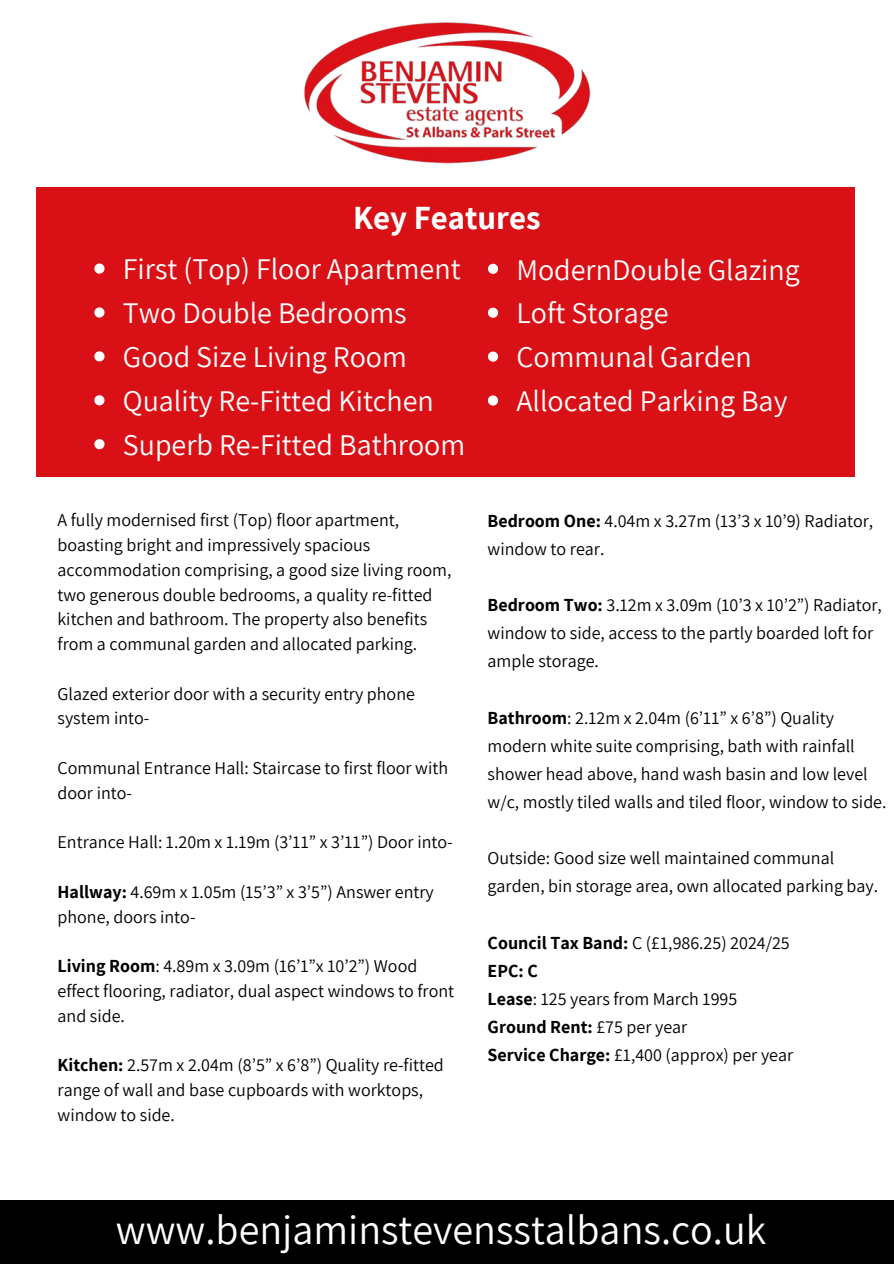
<style>
.page{position:relative;width:894px;height:1264px;background:#fff}
.page>*{position:absolute;margin:0;border:0;box-sizing:border-box;transform-origin:0 0}
.t1{font:42px "Assistant";color:#fff}
.t2{font:700 33px "Assistant";color:#fff}
.t3{font:30px "Assistant";color:#fff}
.t4{font:18px/24.8px "Assistant";color:#000}
.t5{font:700 18px "Assistant";color:#000}
.s1{font-weight:700}
.s2{font-weight:400}
</style>
<div class="page">
<div style="left:0;top:1199px;width:893px;height:64px;background:#000"></div>
<img style="left:304px;top:22px;width:287px;height:142px">
<div style="left:36px;top:187px;width:818px;height:290px;background:#d91016"></div>
<svg style="left:94px;top:263px;width:10px;height:11px"></svg>
<svg style="left:94px;top:307px;width:10px;height:10px"></svg>
<svg style="left:94px;top:351px;width:10px;height:10px"></svg>
<svg style="left:94px;top:395px;width:10px;height:10px"></svg>
<svg style="left:94px;top:439px;width:10px;height:10px"></svg>
<svg style="left:488px;top:264px;width:10px;height:10px"></svg>
<svg style="left:488px;top:308px;width:10px;height:10px"></svg>
<svg style="left:488px;top:351px;width:10px;height:11px"></svg>
<svg style="left:488px;top:395px;width:10px;height:10px"></svg>
<p class="t2" style="left:353px;top:195px;width:189px">Key Features</p>
<p class="t3" style="left:123px;top:249px;width:339px">First (Top) Floor Apartment</p>
<p class="t3" style="left:123px;top:292px;width:285px">Two Double Bedrooms</p>
<p class="t3" style="left:123px;top:336px;width:285px">Good Size Living Room</p>
<p class="t3" style="left:123px;top:380px;width:312px">Quality Re-Fitted Kitchen</p>
<p class="t3" style="left:123px;top:424px;width:344px">Superb Re-Fitted Bathroom</p>
<p class="t3" style="left:516px;top:249px;width:285px">ModernDouble Glazing</p>
<p class="t3" style="left:516px;top:293px;width:154px">Loft Storage</p>
<p class="t3" style="left:516px;top:337px;width:236px">Communal Garden</p>
<p class="t3" style="left:516px;top:380px;width:272px">Allocated Parking Bay</p>
<p class="t4" style="left:58px;top:507px;width:395px">A fully modernised first (Top) floor apartment, boasting bright and impressively spacious accommodation comprising, a good size living room, two generous double bedrooms, a quality re-fitted kitchen and bathroom. The property also benefits from a communal garden and allocated parking.</p>
<p class="t4" style="left:58px;top:680px;width:359px">Glazed exterior door with a security entry phone system into-</p>
<p class="t4" style="left:58px;top:755px;width:392px">Communal Entrance Hall: Staircase to first floor with door into-</p>
<p class="t4" style="left:58px;top:829px;width:396px">Entrance Hall: 1.20m x 1.19m (3’11” x 3’11”) Door into-</p>
<p class="t4" style="left:58px;top:878px;width:378px"><span class="s1">Hallway:</span> 4.69m x 1.05m (15’3” x 3’5”) Answer entry phone, doors into-</p>
<p class="t4" style="left:58px;top:953px;width:398px"><span class="s1">Living Room</span>: 4.89m x 3.09m (16’1”x 10’2”) Wood effect flooring, radiator, dual aspect windows to front and side.</p>
<p class="t4" style="left:58px;top:1052px;width:387px"><span class="s1">Kitchen:</span> 2.57m x 2.04m (8’5” x 6’8”) Quality re-fitted range of wall and base cupboards with worktops, window to side.</p>
<p class="t4" style="left:487px;top:506px;width:387px;line-height:28.2px"><span class="s1">Bedroom One:</span> 4.04m x 3.27m (13’3 x 10’9) Radiator, window to rear.</p>
<p class="t4" style="left:487px;top:590px;width:395px;line-height:28.2px"><span class="s1">Bedroom Two:</span> 3.12m x 3.09m (10’3 x 10’2”) Radiator, window to side, access to the partly boarded loft for ample storage.</p>
<p class="t4" style="left:487px;top:703px;width:400px;line-height:28.2px"><span class="s1">Bathroom</span>: 2.12m x 2.04m (6’11” x 6’8”) Quality modern white suite comprising, bath with rainfall shower head above, hand wash basin and low level w/c, mostly tiled walls and tiled floor, window to side.</p>
<p class="t4" style="left:487px;top:843px;width:392px;line-height:28.2px">Outside: Good size well maintained communal garden, bin storage area, own allocated parking bay.</p>
<p class="t4" style="left:487px;top:929px;width:303px"><span class="s1">Council Tax Band:</span> C (£1,986.25) 2024/25</p>
<p class="t5" style="left:487px;top:958px;width:52px">EPC: C</p>
<p class="t4" style="left:487px;top:986px;width:251px"><span class="s1">Lease</span>: 125 years from March 1995</p>
<p class="t5" style="left:487px;top:1014px;width:201px">Ground Rent: <span class="s2">£75 per year</span></p>
<h1 class="t4" style="left:487px;top:1042px;width:307px"><span class="s1">Service Charge:</span> £1,400 (approx) per year</h1>
<h2 class="t1" style="left:116px;top:1200px;width:651px">www.benjaminstevensstalbans.co.uk</h2>
</div>
